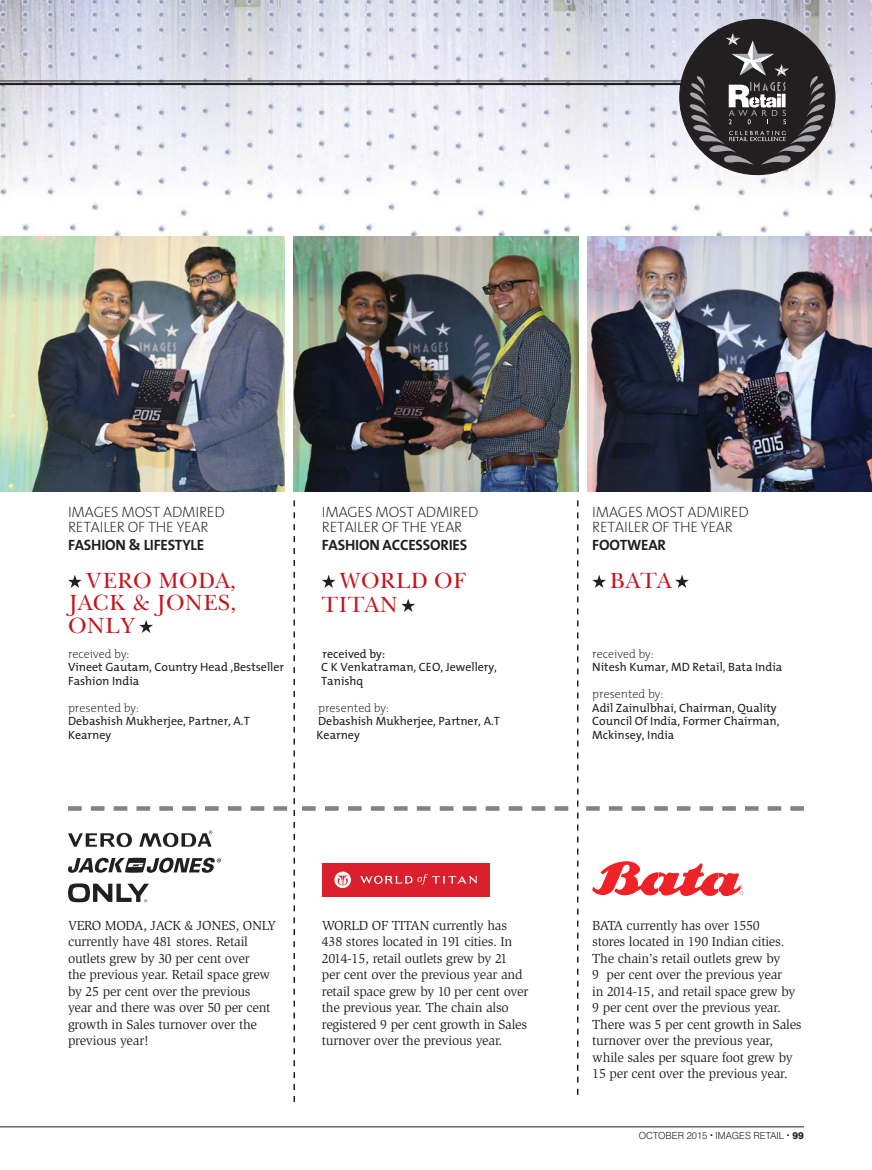
<style>
.page{position:relative;width:872px;height:1170px;background:#fff}
.page>*{position:absolute;margin:0;border:0;box-sizing:border-box;transform-origin:0 0}
.t1{font:22.5px/22.5px "Baskerton Regular SWFTE";color:#c4151c;text-align:justify}
.t2{font:200 15px/15px "Slo The Mix";letter-spacing:-.015em;color:#231f20}
.t3{font:700 15px "Slo The Mix";letter-spacing:-.015em;color:#231f20}
.t4{font:13.5px/16.5px "Slimbach LT";letter-spacing:-.02em;color:#231f20}
.t5{font:12px/13.5px "Slo The Mix";color:#231f20}
.t6{font:200 12px "Slo The Mix";color:#231f20}
.t7{font:300 9.75px "Swiss 721 BT";color:#231f20}
.s1{font-weight:800}
</style>
<div class="page">
<img style="left:287px;top:0;width:315px;height:26px">
<img style="left:287px;top:26px;width:9px;height:135px">
<img style="left:848px;top:226px;width:24px;height:10px">
<img style="left:624px;top:204px;width:188px;height:32px">
<img style="left:602px;top:0;width:270px;height:199px">
<img style="left:296px;top:0;width:287px;height:384px">
<img style="left:0;top:0;width:287px;height:236px">
<hr style="left:0;top:81px;width:804px;height:1px;background:#231f20">
<hr style="left:0;top:83px;width:804px;height:2px;background:#231f20">
<hr style="left:0;top:1126px;width:804px;height:1px;background:#231f20">
<div style="left:679px;top:19px;width:156px;height:156px;background:#231f20;border-radius:50%"></div>
<svg style="left:689px;top:33px;width:136px;height:132px"></svg>
<img style="left:0;top:236px;width:285px;height:255px">
<img style="left:293px;top:236px;width:285px;height:255px">
<img style="left:587px;top:236px;width:285px;height:255px">
<svg style="left:68px;top:575px;width:14px;height:13px"></svg>
<svg style="left:139px;top:620px;width:14px;height:13px"></svg>
<svg style="left:322px;top:575px;width:13px;height:13px"></svg>
<svg style="left:401px;top:599px;width:14px;height:13px"></svg>
<svg style="left:592px;top:575px;width:14px;height:13px"></svg>
<svg style="left:675px;top:575px;width:14px;height:13px"></svg>
<div style="left:322px;top:863px;width:168px;height:33px;background:#da202c"></div>
<svg style="left:360px;top:874px;width:117px;height:10px"></svg>
<svg style="left:334px;top:871px;width:17px;height:17px"></svg>
<svg style="left:337px;top:875px;width:12px;height:10px"></svg>
<svg style="left:293px;top:500px;width:2px;height:601px"></svg>
<svg style="left:577px;top:500px;width:1px;height:594px"></svg>
<svg style="left:68px;top:830px;width:144px;height:17px"></svg>
<svg style="left:68px;top:857px;width:153px;height:15px"></svg>
<svg style="left:68px;top:883px;width:81px;height:19px"></svg>
<svg style="left:592px;top:861px;width:151px;height:35px"></svg>
<svg style="left:68px;top:806px;width:219px;height:4px"></svg>
<svg style="left:302px;top:806px;width:266px;height:4px"></svg>
<svg style="left:586px;top:806px;width:218px;height:4px"></svg>
<p class="t2" style="left:68px;top:504px;width:158px">IMAGES MOST ADMIRED<br>RETAILER OF THE YEAR</p>
<p class="t2" style="left:322px;top:504px;width:158px">IMAGES MOST ADMIRED<br>RETAILER OF THE YEAR</p>
<p class="t2" style="left:592px;top:504px;width:158px">IMAGES MOST ADMIRED<br>RETAILER OF THE YEAR</p>
<p class="t3" style="left:68px;top:537px;width:138px">FASHION &amp; LIFESTYLE</p>
<p class="t3" style="left:322px;top:537px;width:147px">FASHION ACCESSORIES</p>
<p class="t3" style="left:592px;top:537px;width:75px">FOOTWEAR</p>
<h1 class="t1" style="left:68px;top:569px;width:170px;text-indent:17px">VERO MODA, JACK &amp; JONES, ONLY</h1>
<h1 class="t1" style="left:322px;top:568px;width:146px;line-height:24px;text-indent:17px">WORLD OF<br>TITAN</h1>
<h1 class="t1" style="left:609px;top:569px;width:64px">BATA</h1>
<p class="t6" style="left:68px;top:646px;width:63px">received by:</p>
<p class="t5" style="left:68px;top:661px;width:218px">Vineet Gautam, Country Head ,Bestseller<br>Fashion India</p>
<p class="t6" style="left:68px;top:700px;width:72px">presented by:</p>
<p class="t5" style="left:68px;top:715px;width:183px">Debashish Mukherjee, Partner, A.T<br>Kearney</p>
<p class="t5" style="left:321px;top:647px;width:177px">received by:<br>C K Venkatraman, CEO, Jewellery,<br>Tanishq</p>
<p class="t6" style="left:318px;top:700px;width:72px">presented by:</p>
<p class="t5" style="left:316px;top:715px;width:185px">Debashish Mukherjee, Partner, A.T<br>Kearney</p>
<p class="t6" style="left:592px;top:646px;width:63px">received by:</p>
<p class="t5" style="left:592px;top:661px;width:191px">Nitesh Kumar, MD Retail, Bata India</p>
<p class="t6" style="left:592px;top:687px;width:72px">presented by:</p>
<p class="t5" style="left:592px;top:701px;width:189px">Adil Zainulbhai, Chairman, Quality<br>Council Of India, Former Chairman,<br>Mckinsey, India</p>
<p class="t4" style="left:68px;top:918px;width:209px">VERO MODA, JACK &amp; JONES, ONLY currently have 481 stores. Retail outlets grew by 30 per cent over<br>the previous year. Retail space grew by 25 per cent over the previous year and there was over 50 per cent growth in Sales turnover over the previous year!</p>
<p class="t4" style="left:322px;top:918px;width:208px">WORLD OF TITAN currently has 438 stores located in 191 cities. In 2014-15, retail outlets grew by 21 per cent over the previous year and retail space grew by 10 per cent over the previous year. The chain also registered 9 per cent growth in Sales turnover over the previous year.</p>
<p class="t4" style="left:592px;top:918px;width:211px">BATA currently has over 1550<br>stores located in 190 Indian cities.<br>The chain’s retail outlets grew by<br>9 per cent over the previous year<br>in 2014-15, and retail space grew by 9 per cent over the previous year.<br>There was 5 per cent growth in Sales turnover over the previous year, while sales per square foot grew by 15 per cent over the previous year.</p>
<p class="t7" style="left:639px;top:1131px;width:166px">OCTOBER 2015 <sup>.</sup> IMAGES RETAIL <sup>.</sup> <span class="s1">99</span></p>
</div>
